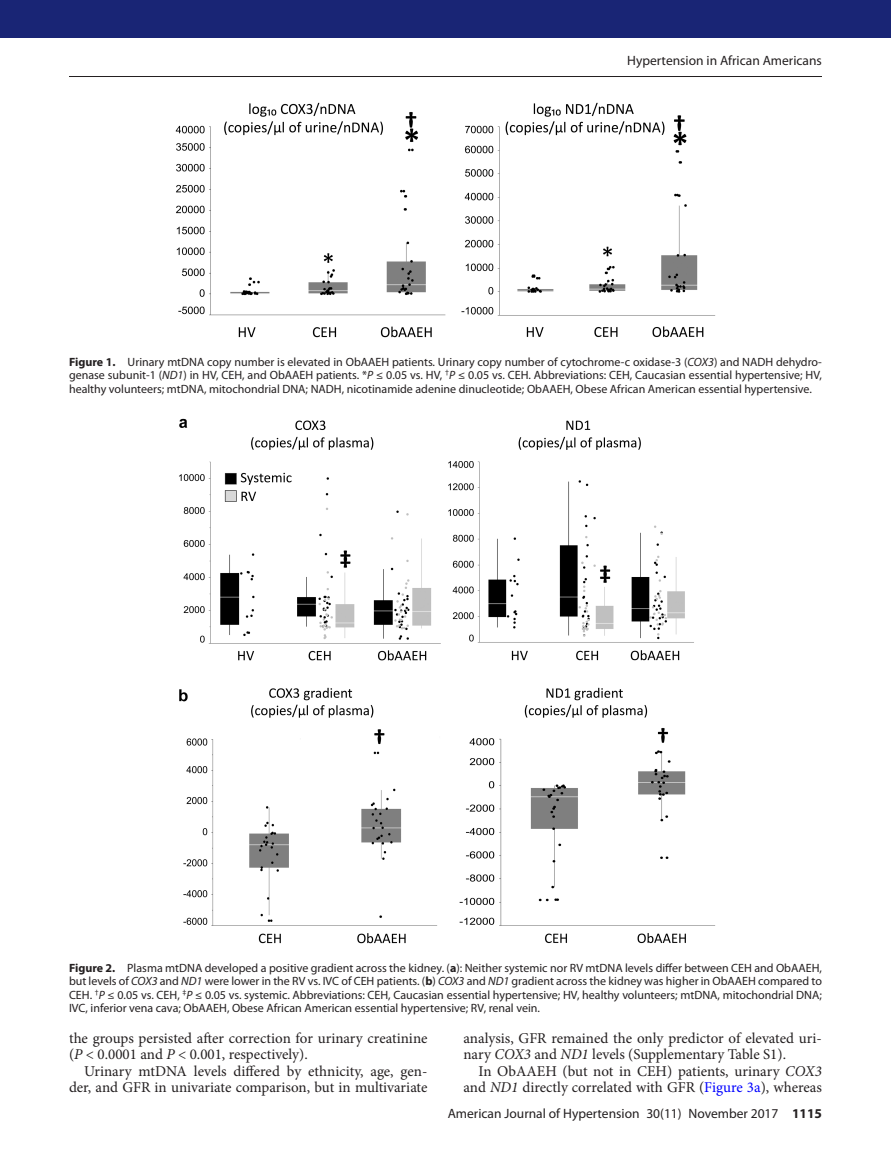
<style>
.page{position:relative;width:891px;height:1175px;background:#fff}
.page>*{position:absolute;margin:0;border:0;box-sizing:border-box;transform-origin:0 0}
.t1{font:15px/16.5px "Minion Pro";color:#231f20}
.t2{font:13.5px "Myriad Pro";color:#231f20}
.t3{font:12px/13.5px "Myriad Pro";color:#231f20;text-align:justify}
.s1{font-weight:700}
.s2{font-style:italic}
.s3{color:#00f}
</style>
<div class="page">
<hr style="left:69px;top:76px;width:753px;height:1px;background:#231f20">
<div style="left:0;top:0;width:891px;height:38px;background:#192575"></div>
<img style="left:179px;top:418px;width:536px;height:525px">
<img style="left:175px;top:102px;width:540px;height:235px">
<p class="t2" style="left:627px;top:52px;width:196px">Hypertension in African Americans</p>
<p class="t3" style="left:69px;top:355px;width:754px"><span class="s1">Figure 1.</span> Urinary mtDNA copy number is elevated in ObAAEH patients. Urinary copy number of cytochrome-c oxidase-3 (<span class="s2">COX3</span>) and NADH dehydro&shy;genase subunit-1 (<span class="s2">ND1</span>) in HV, CEH, and ObAAEH patients. *<span class="s2">P</span> ≤ 0.05 vs. HV, <sup>†</sup><span class="s2">P</span> ≤ 0.05 vs. CEH. Abbreviations: CEH, Caucasian essential hypertensive; HV, healthy volunteers; mtDNA, mitochondrial DNA; NADH, nicotinamide adenine dinucleotide; ObAAEH, Obese African American essential hypertensive.</p>
<p class="t3" style="left:69px;top:960px;width:754px"><span class="s1">Figure 2.</span> Plasma mtDNA developed a positive gradient across the kidney. (<span class="s1">a</span>): Neither systemic nor RV mtDNA levels differ between CEH and ObAAEH, but levels of <span class="s2">COX3</span> and <span class="s2">ND1</span> were lower in the RV vs. IVC of CEH patients. (<span class="s1">b</span>) <span class="s2">COX3</span> and <span class="s2">ND1</span> gradient across the kidney was higher in ObAAEH compared to CEH. <sup>†</sup><span class="s2">P</span> ≤ 0.05 vs. CEH, <sup>‡</sup><span class="s2">P</span> ≤ 0.05 vs. systemic. Abbreviations: CEH, Caucasian essential hypertensive; HV, healthy volunteers; mtDNA, mitochondrial DNA; IVC, inferior vena cava; ObAAEH, Obese African American essential hypertensive; RV, renal vein.</p>
<p class="t1" style="left:69px;top:1029px;width:360px">the groups persisted after correction for urinary creatinine (<span class="s2">P</span> &lt; 0.0001 and <span class="s2">P</span> &lt; 0.001, respectively).</p>
<p class="t1" style="left:69px;top:1062px;width:360px;text-align:right">Urinary mtDNA levels differed by ethnicity, age, gen&shy;der, and GFR in univariate comparison, but in multivariate</p>
<p class="t1" style="left:463px;top:1029px;width:360px">analysis, GFR remained the only predictor of elevated uri&shy;nary <span class="s2">COX3</span> and <span class="s2">ND1</span> levels (Supplementary Table S1).</p>
<p class="t1" style="left:463px;top:1062px;width:360px;text-align:right">In ObAAEH (but not in CEH) patients, urinary <span class="s2">COX3 </span>and <span class="s2">ND1</span> directly correlated with GFR (<span class="s3">Figure 3a</span>), whereas</p>
<p class="t2" style="left:448px;top:1105px;width:376px">American Journal of Hypertension 30(11) November 2017 <span class="s1">1115</span></p>
</div>
